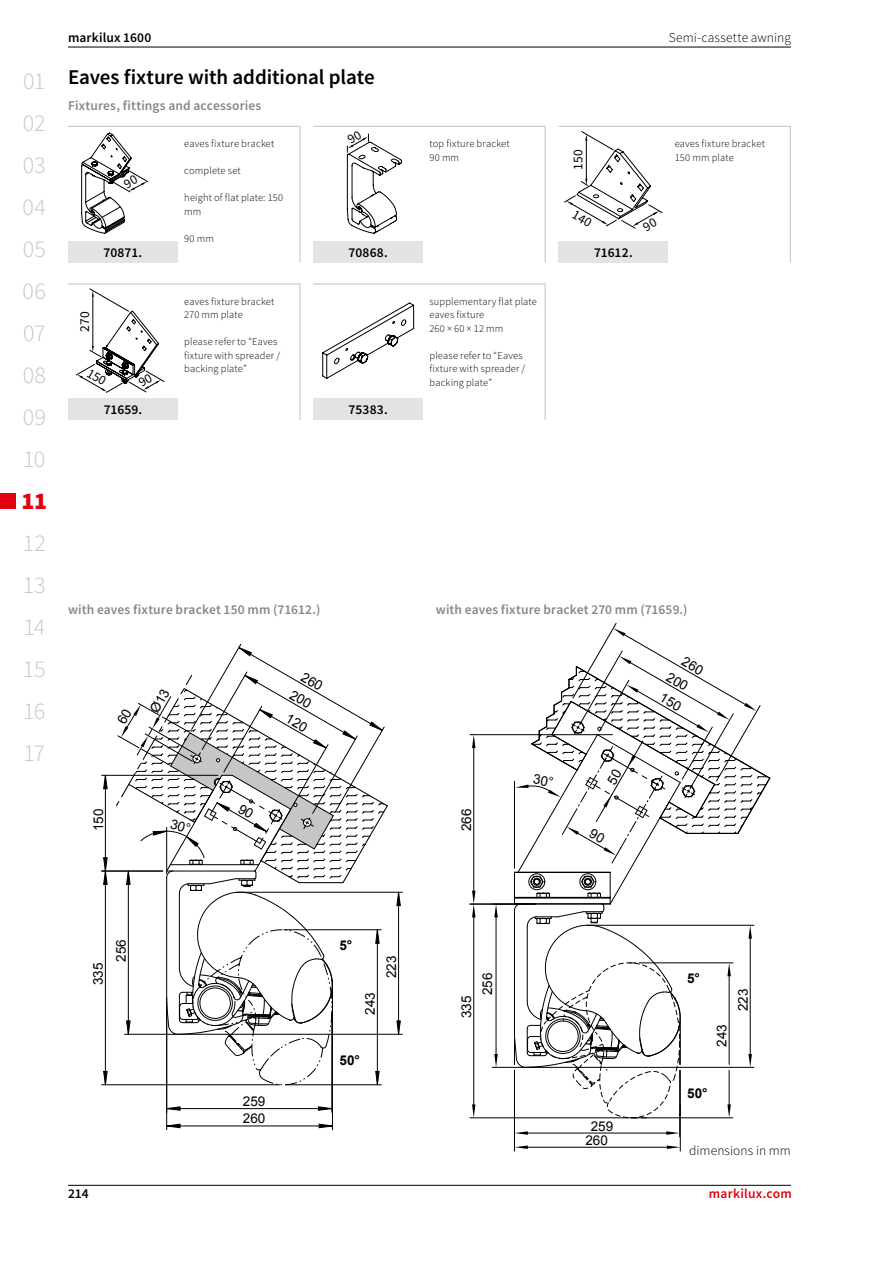
<style>
.page{position:relative;width:893px;height:1263px;background:#fff}
.page>*{position:absolute;margin:0;border:0;box-sizing:border-box;transform-origin:0 0}
.t1{font:300 24px/42px "Source Sans Pro";color:#c5c6c6;text-align:justify}
.t2{font:900 24px "Source Sans Pro";color:#e3000f}
.t3{font:600 21px "Source Sans Pro";letter-spacing:-.005em;color:#000}
.t4{font:600 13.5px "Source Sans Pro";letter-spacing:.01em;color:#878786}
.t5{font:600 13.5px "Source Sans Pro";letter-spacing:.01em;color:#000}
.t6{font:13.5px "Arial";color:#000}
.t7{font:300 13.5px "Source Sans Pro";letter-spacing:.005em;color:#000}
.t8{font:600 13.5px "Source Sans Pro";letter-spacing:.02em;color:#e3000f}
.t9{font:700 13.5px "Arial";color:#000}
.t10{font:13.5px "Source Sans Pro";letter-spacing:.025em;color:#000}
.t11{font:300 10.5px/13.5px "Source Sans Pro";letter-spacing:.015em;color:#000}
</style>
<div class="page">
<div style="left:0;top:493px;width:16px;height:16px;background:#e3000f"></div>
<hr style="left:68px;top:1185px;width:723px;height:1px;background:#000">
<hr style="left:68px;top:47px;width:723px;height:1px;background:#000">
<hr style="left:102px;top:1084px;width:178px;height:1px;background:#000">
<hr style="left:166px;top:998px;width:1px;height:132px;background:#000">
<hr style="left:332px;top:980px;width:1px;height:150px;background:#000">
<hr style="left:105px;top:775px;width:1px;height:96px;background:#000">
<hr style="left:102px;top:871px;width:61px;height:1px;background:#000">
<hr style="left:398px;top:892px;width:1px;height:142px;background:#000">
<hr style="left:174px;top:1034px;width:228px;height:1px;background:#000">
<hr style="left:236px;top:892px;width:166px;height:1px;background:#000">
<svg style="left:167px;top:1106px;width:165px;height:5px"></svg>
<svg style="left:166px;top:1123px;width:166px;height:5px"></svg>
<svg style="left:103px;top:857px;width:5px;height:228px"></svg>
<svg style="left:396px;top:1020px;width:5px;height:15px"></svg>
<svg style="left:396px;top:892px;width:5px;height:14px"></svg>
<hr style="left:102px;top:775px;width:116px;height:1px;background:#000">
<svg style="left:103px;top:775px;width:5px;height:14px"></svg>
<hr style="left:473px;top:912px;width:1px;height:197px;background:#000">
<hr style="left:470px;top:1117px;width:177px;height:1px;background:#000">
<hr style="left:523px;top:1147px;width:149px;height:1px;background:#000">
<hr style="left:514px;top:1105px;width:1px;height:46px;background:#000">
<hr style="left:680px;top:1105px;width:1px;height:46px;background:#000">
<hr style="left:473px;top:743px;width:1px;height:152px;background:#000">
<hr style="left:470px;top:734px;width:142px;height:1px;background:#000">
<hr style="left:470px;top:904px;width:66px;height:1px;background:#000">
<hr style="left:496px;top:911px;width:1px;height:150px;background:#000">
<hr style="left:492px;top:1067px;width:45px;height:1px;background:#000">
<svg style="left:472px;top:1104px;width:3px;height:14px"></svg>
<svg style="left:515px;top:1145px;width:13px;height:4px"></svg>
<svg style="left:667px;top:1145px;width:13px;height:4px"></svg>
<svg style="left:472px;top:891px;width:3px;height:26px"></svg>
<svg style="left:472px;top:735px;width:3px;height:13px"></svg>
<svg style="left:494px;top:1054px;width:4px;height:13px"></svg>
<svg style="left:494px;top:904px;width:4px;height:13px"></svg>
<div style="left:313px;top:241px;width:110px;height:21px;background:#e3e3e3"></div>
<hr style="left:313px;top:126px;width:110px;height:1px;background:#c5c6c6">
<hr style="left:423px;top:126px;width:123px;height:1px;background:#c5c6c6">
<hr style="left:545px;top:127px;width:1px;height:114px;background:#c5c6c6">
<svg style="left:545px;top:241px;width:1px;height:21px"></svg>
<div style="left:68px;top:241px;width:110px;height:21px;background:#e3e3e3"></div>
<hr style="left:68px;top:126px;width:110px;height:1px;background:#c5c6c6">
<hr style="left:178px;top:126px;width:122px;height:1px;background:#c5c6c6">
<hr style="left:299px;top:127px;width:1px;height:114px;background:#c5c6c6">
<svg style="left:299px;top:241px;width:1px;height:21px"></svg>
<div style="left:313px;top:399px;width:110px;height:21px;background:#e3e3e3"></div>
<hr style="left:313px;top:283px;width:110px;height:1px;background:#c5c6c6">
<hr style="left:423px;top:283px;width:123px;height:1px;background:#c5c6c6">
<hr style="left:545px;top:284px;width:1px;height:115px;background:#c5c6c6">
<svg style="left:545px;top:399px;width:1px;height:21px"></svg>
<svg style="left:322px;top:302px;width:93px;height:77px"></svg>
<div style="left:68px;top:399px;width:110px;height:21px;background:#e3e3e3"></div>
<hr style="left:68px;top:283px;width:110px;height:1px;background:#c5c6c6">
<hr style="left:178px;top:283px;width:122px;height:1px;background:#c5c6c6">
<hr style="left:299px;top:284px;width:1px;height:115px;background:#c5c6c6">
<svg style="left:299px;top:399px;width:1px;height:21px"></svg>
<div style="left:558px;top:241px;width:110px;height:21px;background:#e3e3e3"></div>
<hr style="left:558px;top:126px;width:110px;height:1px;background:#c5c6c6">
<hr style="left:668px;top:126px;width:123px;height:1px;background:#c5c6c6">
<hr style="left:790px;top:127px;width:1px;height:114px;background:#c5c6c6">
<svg style="left:790px;top:241px;width:1px;height:21px"></svg>
<svg style="left:115px;top:643px;width:274px;height:442px"></svg>
<svg style="left:514px;top:622px;width:257px;height:515px"></svg>
<svg style="left:347px;top:133px;width:55px;height:101px"></svg>
<svg style="left:81px;top:132px;width:68px;height:102px"></svg>
<svg style="left:76px;top:288px;width:89px;height:105px"></svg>
<svg style="left:564px;top:131px;width:99px;height:98px"></svg>
<h1 class="t1" style="left:23px;top:60px;width:25px">01<br>02<br>03<br>04<br>05<br>06<br>07<br>08<br>09<br>10</h1>
<h1 class="t2" style="left:21px;top:484px;width:27px">11</h1>
<h1 class="t1" style="left:23px;top:522px;width:25px">12<br>13<br>14<br>15<br>16<br>17</h1>
<p class="t5" style="left:68px;top:28px;width:85px">markilux 1600</p>
<p class="t7" style="left:669px;top:29px;width:124px">Semi-cassette awning</p>
<h2 class="t3" style="left:68px;top:63px;width:308px">Eaves fixture with additional plate</h2>
<p class="t4" style="left:68px;top:97px;width:195px">Fixtures, fittings and accessories</p>
<p class="t5" style="left:104px;top:244px;width:40px">70871.</p>
<p class="t10" style="left:76px;top:332px;width:23px;rotate:-90deg">270</p>
<p class="t5" style="left:104px;top:401px;width:40px">71659.</p>
<p class="t11" style="left:184px;top:137px;width:92px">eaves fixture bracket</p>
<p class="t11" style="left:184px;top:164px;width:58px">complete set</p>
<p class="t11" style="left:184px;top:191px;width:101px">height of flat plate: 150 mm</p>
<p class="t11" style="left:184px;top:231px;width:31px">90 mm</p>
<p class="t11" style="left:184px;top:294px;width:92px">eaves fixture bracket<br>270 mm plate</p>
<p class="t11" style="left:184px;top:335px;width:97px">please refer to “Eaves fixture with spreader / backing plate”</p>
<p class="t5" style="left:349px;top:244px;width:41px">70868.</p>
<p class="t5" style="left:349px;top:401px;width:41px">75383.</p>
<p class="t11" style="left:429px;top:137px;width:82px">top fixture bracket<br>90 mm</p>
<p class="t11" style="left:429px;top:294px;width:109px">supplementary flat plate eaves fixture<br>260 × 60 × 12 mm</p>
<p class="t11" style="left:429px;top:348px;width:97px">please refer to “Eaves fixture with spreader / backing plate”</p>
<p class="t10" style="left:570px;top:170px;width:22px;rotate:-90deg">150</p>
<p class="t11" style="left:675px;top:137px;width:92px">eaves fixture bracket<br>150 mm plate</p>
<p class="t5" style="left:594px;top:244px;width:40px">71612.</p>
<p class="t4" style="left:68px;top:601px;width:254px">with eaves fixture bracket 150 mm (71612.)</p>
<p class="t4" style="left:436px;top:601px;width:253px">with eaves fixture bracket 270 mm (71659.)</p>
<p class="t6" style="left:89px;top:831px;width:24px;rotate:-90deg">150</p>
<p class="t6" style="left:458px;top:831px;width:24px;rotate:-90deg">266</p>
<p class="t6" style="left:89px;top:985px;width:24px;rotate:-90deg">335</p>
<p class="t6" style="left:112px;top:962px;width:24px;rotate:-90deg">256</p>
<p class="t6" style="left:243px;top:1092px;width:24px">259</p>
<p class="t6" style="left:243px;top:1110px;width:24px">260</p>
<p class="t9" style="left:339px;top:936px;width:14px">5°</p>
<p class="t6" style="left:361px;top:1015px;width:24px;rotate:-90deg">243</p>
<p class="t6" style="left:383px;top:978px;width:24px;rotate:-90deg">223</p>
<p class="t9" style="left:339px;top:1051px;width:22px">50°</p>
<p class="t6" style="left:458px;top:1018px;width:24px;rotate:-90deg">335</p>
<p class="t6" style="left:479px;top:995px;width:24px;rotate:-90deg">256</p>
<p class="t6" style="left:591px;top:1117px;width:24px">259</p>
<p class="t6" style="left:585px;top:1131px;width:24px">260</p>
<p class="t9" style="left:687px;top:969px;width:14px">5°</p>
<p class="t6" style="left:713px;top:1047px;width:24px;rotate:-90deg">243</p>
<p class="t6" style="left:734px;top:1011px;width:24px;rotate:-90deg">223</p>
<p class="t9" style="left:687px;top:1084px;width:22px">50°</p>
<p class="t7" style="left:689px;top:1142px;width:103px">dimensions in mm</p>
<p class="t5" style="left:68px;top:1185px;width:22px">214</p>
<p class="t8" style="left:709px;top:1185px;width:85px">markilux.com</p>
</div>
